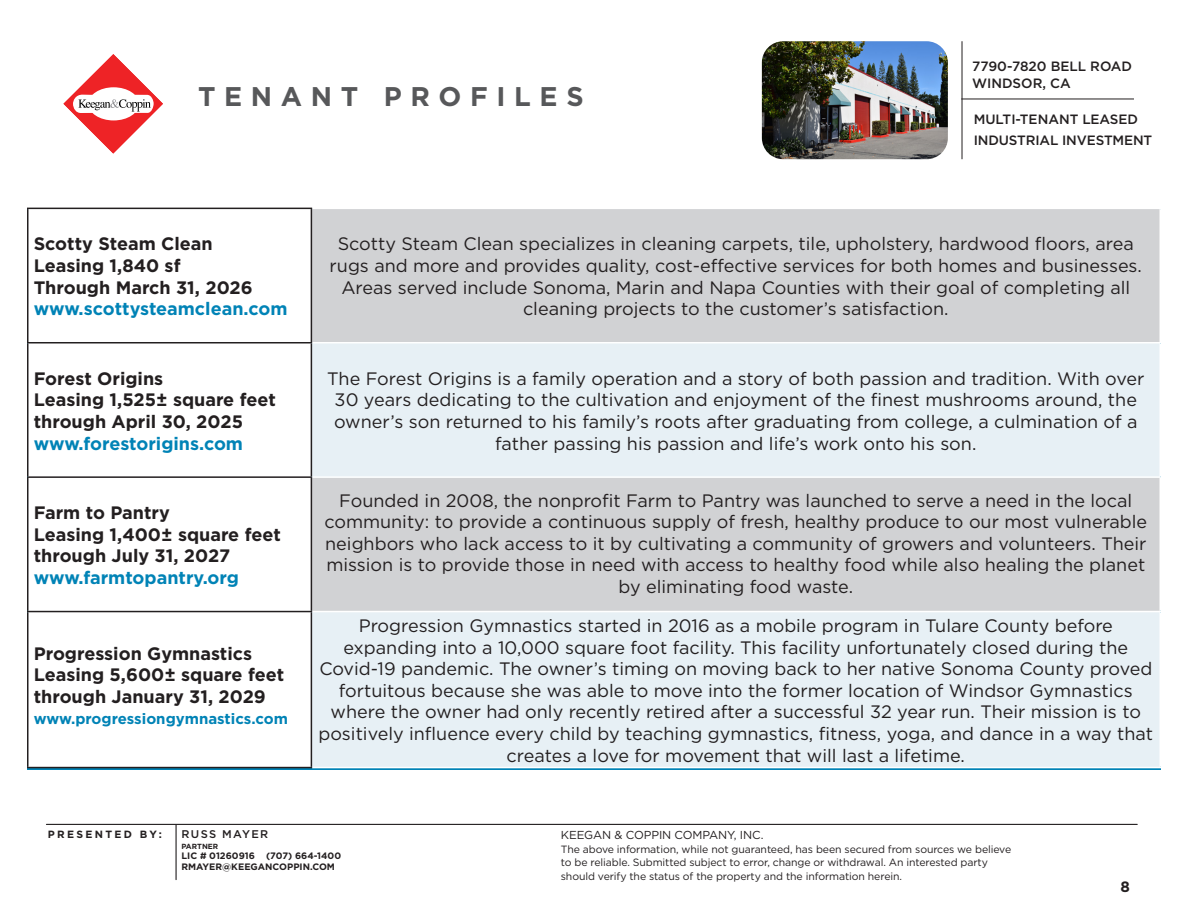
<style>
.page{position:relative;width:1188px;height:918px;background:#fff}
.page>*{position:absolute;margin:0;border:0;box-sizing:border-box;transform-origin:0 0}
.t1{font:700 27px "Gotham";letter-spacing:.32em;color:#57585a}
.t2{font:18px/21.6px "Gotham";color:#231f20;text-align:center}
.t3{font:700 18px/21.6px "Gotham";color:#231f20}
.t4{font:700 18px "Gotham";color:#0083b6}
.t5{font:700 15px "Gotham";color:#0083b6}
.t6{font:700 15px "Gotham";color:#231f20}
.t7{font:500 13.5px/16.2px "Gotham";letter-spacing:-.01em;color:#231f20}
.t8{font:11.55px "Gotham";letter-spacing:-.01em;color:#231f20}
.t9{font:500 11.1px "Gotham";letter-spacing:.12em;color:#231f20}
.t10{font:10.5px/13.5px "Gotham";letter-spacing:-.01em;color:#231f20}
.t11{font:700 10.5px "Gotham";letter-spacing:.22em;color:#231f20}
.t12{font:700 9.3px/10.5px "Gotham";color:#231f20}
.t13{font:700 7.5px "Gotham";color:#231f20}
</style>
<div class="page">
<svg style="left:63px;top:54px;width:100px;height:100px"></svg>
<hr style="left:176px;top:825px;width:1px;height:55px;background:#231f20">
<hr style="left:46px;top:824px;width:1091px;height:1px;background:#231f20">
<hr style="left:962px;top:41px;width:1px;height:118px;background:#231f20">
<hr style="left:961px;top:99px;width:173px;height:1px;background:#231f20">
<img style="left:762px;top:41px;width:186px;height:118px">
<svg style="left:28px;top:209px;width:283px;height:558px"></svg>
<div style="left:312px;top:209px;width:848px;height:133px;background:#d1d2d4"></div>
<svg style="left:312px;top:343px;width:848px;height:424px;fill:#e7f0f5"></svg>
<hr style="left:312px;top:476px;width:849px;height:2px;background:#fff">
<hr style="left:312px;top:611px;width:849px;height:1px;background:#fff">
<hr style="left:27px;top:208px;width:285px;height:1px;background:#231f20">
<hr style="left:27px;top:209px;width:1px;height:133px;background:#231f20">
<hr style="left:311px;top:209px;width:1px;height:133px;background:#231f20">
<hr style="left:27px;top:342px;width:285px;height:1px;background:#231f20">
<hr style="left:27px;top:343px;width:1px;height:133px;background:#231f20">
<hr style="left:311px;top:343px;width:1px;height:133px;background:#231f20">
<hr style="left:27px;top:476px;width:285px;height:2px;background:#231f20">
<hr style="left:27px;top:478px;width:1px;height:133px;background:#231f20">
<hr style="left:311px;top:478px;width:1px;height:133px;background:#231f20">
<hr style="left:27px;top:611px;width:285px;height:1px;background:#231f20">
<hr style="left:27px;top:612px;width:1px;height:155px;background:#231f20">
<hr style="left:311px;top:612px;width:1px;height:155px;background:#231f20">
<hr style="left:27px;top:767px;width:285px;height:1px;background:#231f20">
<h1 class="t1" style="left:198px;top:79px;width:387px">TENANT PROFILES</h1>
<p class="t7" style="left:972px;top:58px;width:161px">7790-7820 BELL ROAD<br>WINDSOR, CA</p>
<p class="t7" style="left:974px;top:108px;width:180px;line-height:21px">MULTI-TENANT LEASED<br>INDUSTRIAL INVESTMENT</p>
<p class="t3" style="left:34px;top:233px;width:221px">Scotty Steam Clean<br>Leasing 1,840 sf<br>Through March 31, 2026</p>
<p class="t4" style="left:34px;top:297px;width:255px">www.scottysteamclean.com</p>
<p class="t3" style="left:34px;top:367px;width:244px">Forest Origins<br>Leasing 1,525± square feet through April 30, 2025</p>
<p class="t4" style="left:34px;top:431px;width:211px">www.forestorigins.com</p>
<p class="t3" style="left:34px;top:502px;width:249px">Farm to Pantry<br>Leasing 1,400± square feet through July 31, 2027</p>
<p class="t4" style="left:34px;top:566px;width:207px">www.farmtopantry.org</p>
<p class="t3" style="left:34px;top:642px;width:252px">Progression Gymnastics<br>Leasing 5,600± square feet through January 31, 2029</p>
<p class="t5" style="left:34px;top:709px;width:256px">www.progressiongymnastics.com</p>
<p class="t2" style="left:330px;top:233px;width:814px">Scotty Steam Clean specializes in cleaning carpets, tile, upholstery, hardwood floors, area rugs and more and provides quality, cost-effective services for both homes and businesses.<br>Areas served include Sonoma, Marin and Napa Counties with their goal of completing all cleaning projects to the customer’s satisfaction.</p>
<p class="t2" style="left:327px;top:367px;width:819px">The Forest Origins is a family operation and a story of both passion and tradition. With over 30 years dedicating to the cultivation and enjoyment of the finest mushrooms around, the owner’s son returned to his family’s roots after graduating from college, a culmination of a father passing his passion and life’s work onto his son.</p>
<p class="t2" style="left:324px;top:489px;width:824px">Founded in 2008, the nonprofit Farm to Pantry was launched to serve a need in the local community: to provide a continuous supply of fresh, healthy produce to our most vulnerable neighbors who lack access to it by cultivating a community of growers and volunteers. Their mission is to provide those in need with access to healthy food while also healing the planet by eliminating food waste.</p>
<p class="t2" style="left:318px;top:614px;width:836px">Progression Gymnastics started in 2016 as a mobile program in Tulare County before expanding into a 10,000 square foot facility. This facility unfortunately closed during the Covid-19 pandemic. The owner’s timing on moving back to her native Sonoma County proved fortuitous because she was able to move into the former location of Windsor Gymnastics where the owner had only recently retired after a successful 32 year run. Their mission is to positively influence every child by teaching gymnastics, fitness, yoga, and dance in a way that creates a love for movement that will last a lifetime.</p>
<p class="t9" style="left:181px;top:827px;width:88px">RUSS MAYER</p>
<p class="t13" style="left:181px;top:841px;width:38px">PARTNER</p>
<p class="t12" style="left:181px;top:851px;width:161px">LIC # 01260916 (707) 664-1400<br>RMAYER@KEEGANCOPPIN.COM</p>
<p class="t11" style="left:48px;top:828px;width:116px">PRESENTED BY:</p>
<p class="t8" style="left:561px;top:828px;width:204px">KEEGAN &amp; COPPIN COMPANY, INC.</p>
<p class="t10" style="left:561px;top:842px;width:452px">The above information, while not guaranteed, has been secured from sources we believe to be reliable. Submitted subject to error, change or withdrawal. An interested party should verify the status of the property and the information herein.</p>
<p class="t6" style="left:1120px;top:876px;width:11px">8</p>
</div>
